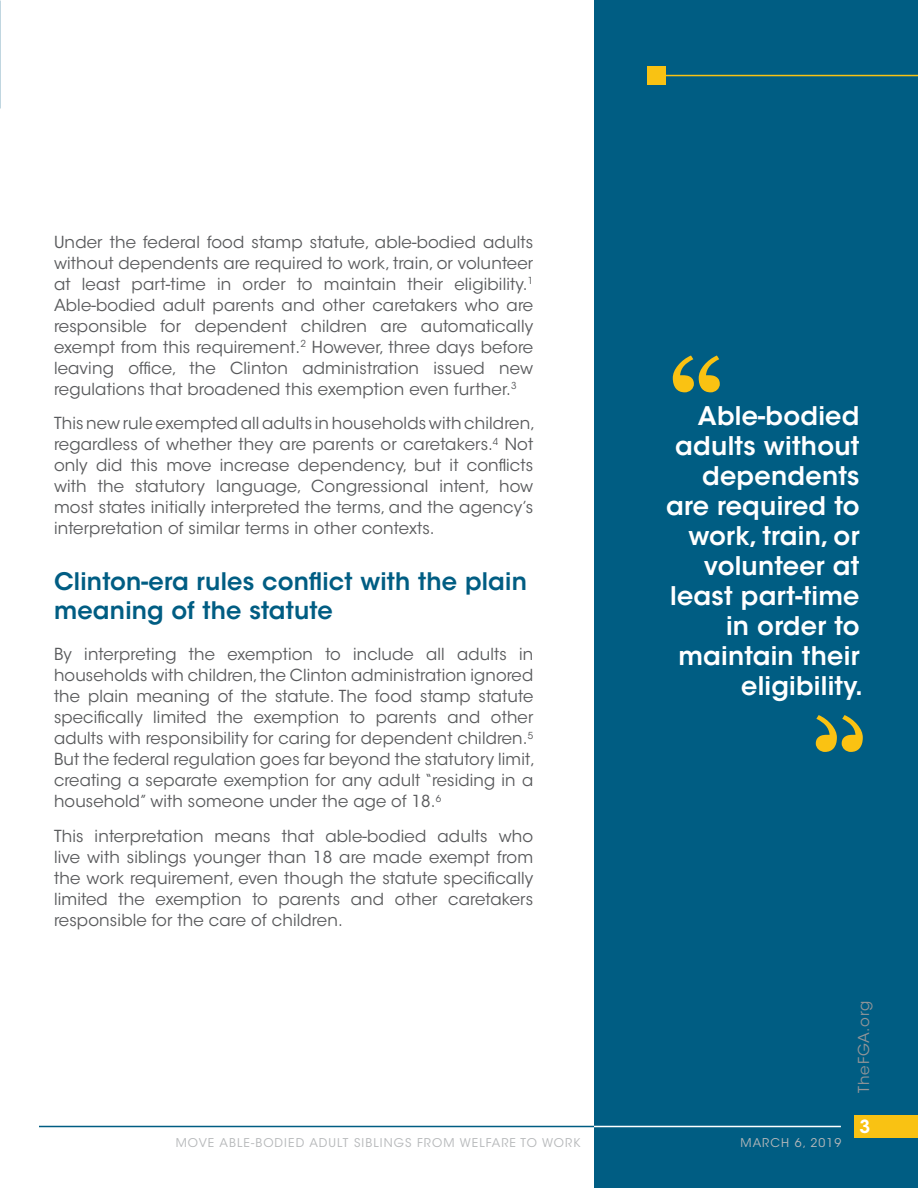
<style>
.page{position:relative;width:918px;height:1188px;background:#fff}
.page>*{position:absolute;margin:0;border:0;box-sizing:border-box;transform-origin:0 0}
.Body_Text{font:600 25.5px/30px "ITC Avant Garde Std";letter-spacing:.01em;color:#fff;text-align:right}
.Section_Head{font:600 24px/28.8px "ITC Avant Garde Std";letter-spacing:.01em;color:#005d83}
.t1{font:600 18px "ITC Avant Garde Std";color:#fff}
.Body_Text-2{font:16.5px/21px "ITC Avant Garde Std";letter-spacing:.01em;color:#58595b;text-align:justify}
.t2{font:15px "ITC Avant Garde Std";letter-spacing:.05em;color:#939598}
.t3{font:12px "ITC Avant Garde Std";letter-spacing:.09em;color:#b6b8ba}
</style>
<div class="page">
<hr style="left:39px;top:1126px;width:802px;height:1px;background:#005d83">
<div style="left:594px;top:0;width:324px;height:1188px;background:#005d83"></div>
<hr style="left:594px;top:1126px;width:247px;height:1px;background:#fff">
<hr style="left:665px;top:75px;width:253px;height:1px;background:#f9c213">
<div style="left:647px;top:66px;width:19px;height:19px;background:#f9c213"></div>
<svg style="left:673px;top:355px;width:47px;height:37px"></svg>
<svg style="left:816px;top:715px;width:47px;height:37px"></svg>
<div style="left:854px;top:1115px;width:64px;height:23px;background:#f9c213"></div>
<p class="Body_Text-2" style="left:54px;top:231px;width:481px">Under the federal food stamp statute, able-bodied adults without dependents are required to work, train, or volunteer at least part-time in order to maintain their eligibility.<sup>1<br></sup>Able-bodied adult parents and other caretakers who are responsible for dependent children are automatically exempt from this requirement.<sup>2</sup> However, three days before leaving office, the Clinton administration issued new regulations that broadened this exemption even further.<sup>3</sup></p>
<p class="Body_Text-2" style="left:54px;top:413px;width:483px">This new rule exempted all adults in households with children, regardless of whether they are parents or caretakers.<sup>4</sup> Not only did this move increase dependency, but it conflicts with the statutory language, Congressional intent, how most states initially interpreted the terms, and the agency’s interpretation of similar terms in other contexts.</p>
<p class="Section_Head" style="left:54px;top:567px;width:474px">Clinton-era rules conflict with the plain meaning of the statute</p>
<p class="Body_Text-2" style="left:54px;top:644px;width:483px">By interpreting the exemption to include all adults in households with children, the Clinton administration ignored the plain meaning of the statute. The food stamp statute specifically limited the exemption to parents and other adults with responsibility for caring for dependent children.<sup>5<br></sup>But the federal regulation goes far beyond the statutory limit, creating a separate exemption for any adult “residing in a household” with someone under the age of 18.<sup>6</sup></p>
<p class="Body_Text-2" style="left:54px;top:825px;width:481px">This interpretation means that able-bodied adults who live with siblings younger than 18 are made exempt from the work requirement, even though the statute specifically limited the exemption to parents and other caretakers responsible for the care of children.</p>
<p class="Body_Text" style="left:666px;top:400px;width:198px">Able-bodied adults without dependents are required to work, train, or volunteer at least part-time in order to maintain their eligibility.</p>
<p class="t2" style="left:855px;top:1093px;width:93px;rotate:-90deg">TheFGA.org</p>
<p class="t1" style="left:860px;top:1115px;width:12px">3</p>
<p class="t3" style="left:176px;top:1136px;width:406px">MOVE ABLE-BODIED ADULT SIBLINGS FROM WELFARE TO WORK</p>
<p class="t3" style="left:740px;top:1136px;width:102px">MARCH 6, 2019</p>
</div>
